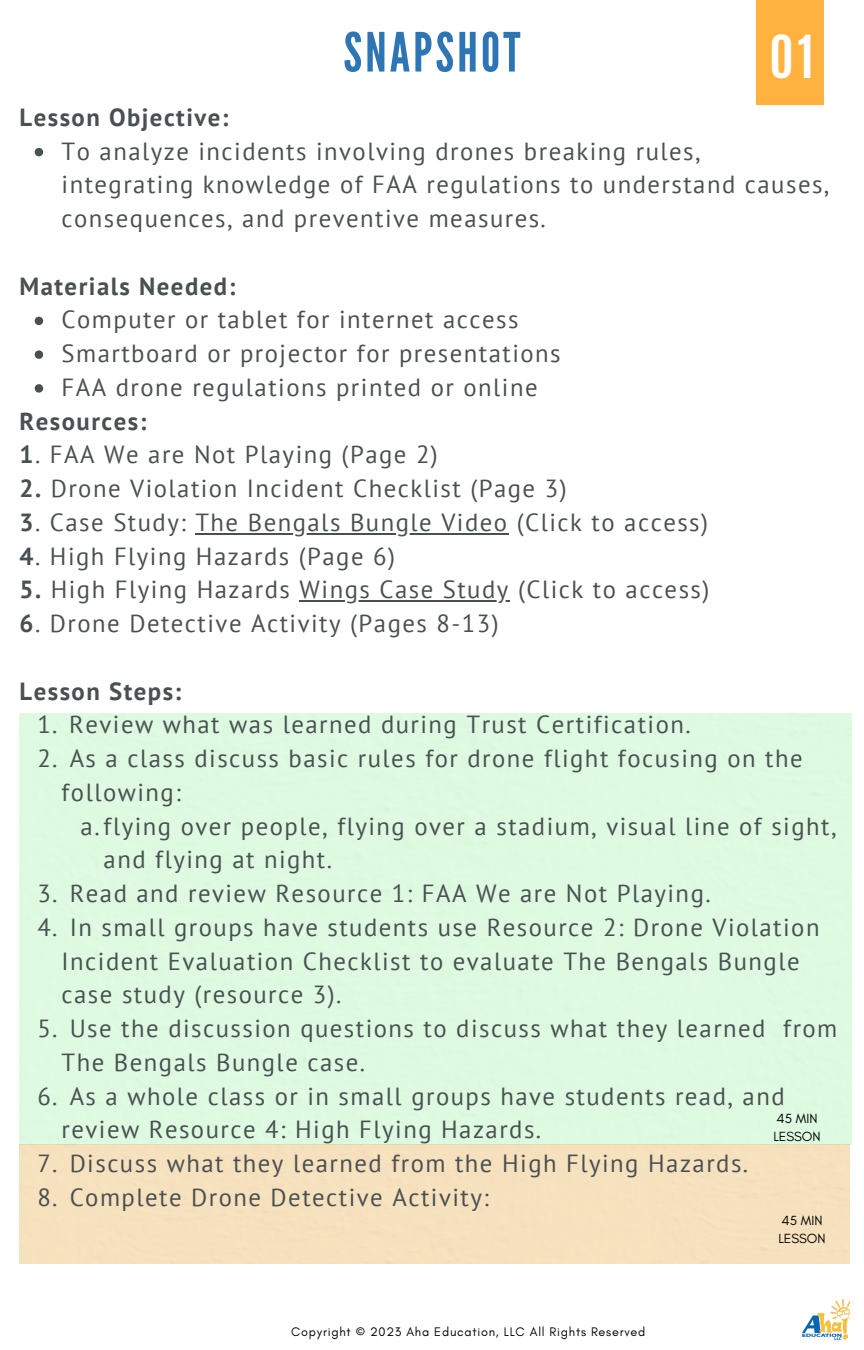
<style>
.page{position:relative;width:864px;height:1350px;background:#fff}
.page>*{position:absolute;margin:0;border:0;box-sizing:border-box;transform-origin:0 0}
.t1{font:54px "League Gothic";letter-spacing:.06em;color:#2e75b6}
.t2{font:700 49.5px "Antonio";color:#fff}
.t3{font:24.75px/33.8px "PT Sans";letter-spacing:.06em;color:#495052}
.t4{font:700 24.75px "PT Sans";letter-spacing:.06em;color:#495052}
.t5{font:13.5px/18px "Glacial Indifference";color:#000}
.t6{font:12.6px "Glacial Indifference";letter-spacing:.06em;color:#000}
.s1{font-weight:700}
</style>
<div class="page">
<div style="left:756px;top:0;width:67px;height:105px;background:#ffb23f"></div>
<img style="left:802px;top:1299px;width:47px;height:41px">
<svg style="left:35px;top:148px;width:8px;height:8px"></svg>
<svg style="left:35px;top:317px;width:8px;height:8px"></svg>
<svg style="left:35px;top:350px;width:8px;height:9px"></svg>
<svg style="left:35px;top:384px;width:8px;height:9px"></svg>
<hr style="left:195px;top:533px;width:314px;height:1px;background:#495052">
<hr style="left:300px;top:600px;width:210px;height:2px;background:#495052">
<p class="t1" style="left:344px;top:21px;width:178px">SNAPSHOT</p>
<p class="t2" style="left:770px;top:21px;width:46px">01</p>
<p class="t4" style="left:20px;top:101px;width:210px">Lesson Objective:</p>
<h2 class="t3" style="left:62px;top:134px;width:769px">To analyze incidents involving drones breaking rules, integrating knowledge of FAA regulations to understand causes, consequences, and preventive measures.</h2>
<p class="t4" style="left:20px;top:270px;width:217px">Materials Needed:</p>
<p class="t3" style="left:62px;top:302px;width:458px">Computer or tablet for internet access</p>
<p class="t3" style="left:62px;top:336px;width:501px">Smartboard or projector for presentations</p>
<h3 class="t3" style="left:62px;top:370px;width:478px">FAA drone regulations printed or online</h3>
<h2 class="t4" style="left:20px;top:405px;width:128px">Resources:</h2>
<h2 class="t3" style="left:20px;top:437px;width:420px"><span class="s1">1</span>. FAA We are Not Playing (Page 2)</h2>
<h2 class="t3" style="left:20px;top:471px;width:549px"><span class="s1">2.</span> Drone Violation Incident Checklist (Page 3)</h2>
<h2 class="t3" style="left:20px;top:505px;width:690px"><span class="s1">3</span>. Case Study: The Bengals Bungle Video (Click to access)</h2>
<p class="t3" style="left:20px;top:539px;width:377px"><span class="s1">4</span>. High Flying Hazards (Page 6)</p>
<p class="t3" style="left:20px;top:572px;width:691px"><span class="s1">5.</span> High Flying Hazards Wings Case Study (Click to access)</p>
<p class="t3" style="left:20px;top:606px;width:481px"><span class="s1">6</span>. Drone Detective Activity (Pages 8-13)</p>
<p class="t4" style="left:20px;top:675px;width:163px">Lesson Steps:</p>
<p class="t3" style="left:37px;top:707px;width:655px">1. Review what was learned during Trust Certification.</p>
<p class="t3" style="left:70px;top:741px;width:735px">As a class discuss basic rules for drone flight focusing on the</p>
<p class="t3" style="left:62px;top:775px;width:121px">following:</p>
<p class="t3" style="left:37px;top:741px;width:22px">2.</p>
<p class="t3" style="left:104px;top:809px;width:734px;text-indent:-23px">a.flying over people, flying over a stadium, visual line of sight, and flying at night.</p>
<p class="t3" style="left:37px;top:876px;width:675px">3. Read and review Resource 1: FAA We are Not Playing.</p>
<p class="t3" style="left:62px;top:910px;width:760px;text-indent:8px">In small groups have students use Resource 2: Drone Violation<br>Incident Evaluation Checklist to evaluate The Bengals Bungle case study (resource 3).</p>
<p class="t3" style="left:37px;top:910px;width:22px">4.</p>
<p class="t3" style="left:62px;top:1011px;width:777px;text-indent:8px">Use the discussion questions to discuss what they learned from<br>The Bengals Bungle case.</p>
<p class="t3" style="left:37px;top:1011px;width:22px">5.</p>
<p class="t3" style="left:37px;top:1079px;width:22px">6.</p>
<p class="t3" style="left:62px;top:1079px;width:725px;text-indent:8px">As a whole class or in small groups have students read, and review Resource 4: High Flying Hazards.</p>
<h4 class="t5" style="left:773px;top:1109px;width:49px">45 MIN<br>LESSON</h4>
<p class="t3" style="left:37px;top:1146px;width:712px">7. Discuss what they learned from the High Flying Hazards.</p>
<p class="t3" style="left:37px;top:1180px;width:453px">8. Complete Drone Detective Activity:</p>
<h4 class="t5" style="left:778px;top:1211px;width:49px">45 MIN<br>LESSON</h4>
<h2 class="t6" style="left:291px;top:1324px;width:356px">Copyright © 2023 Aha Education, LLC All Rights Reserved</h2>
</div>
